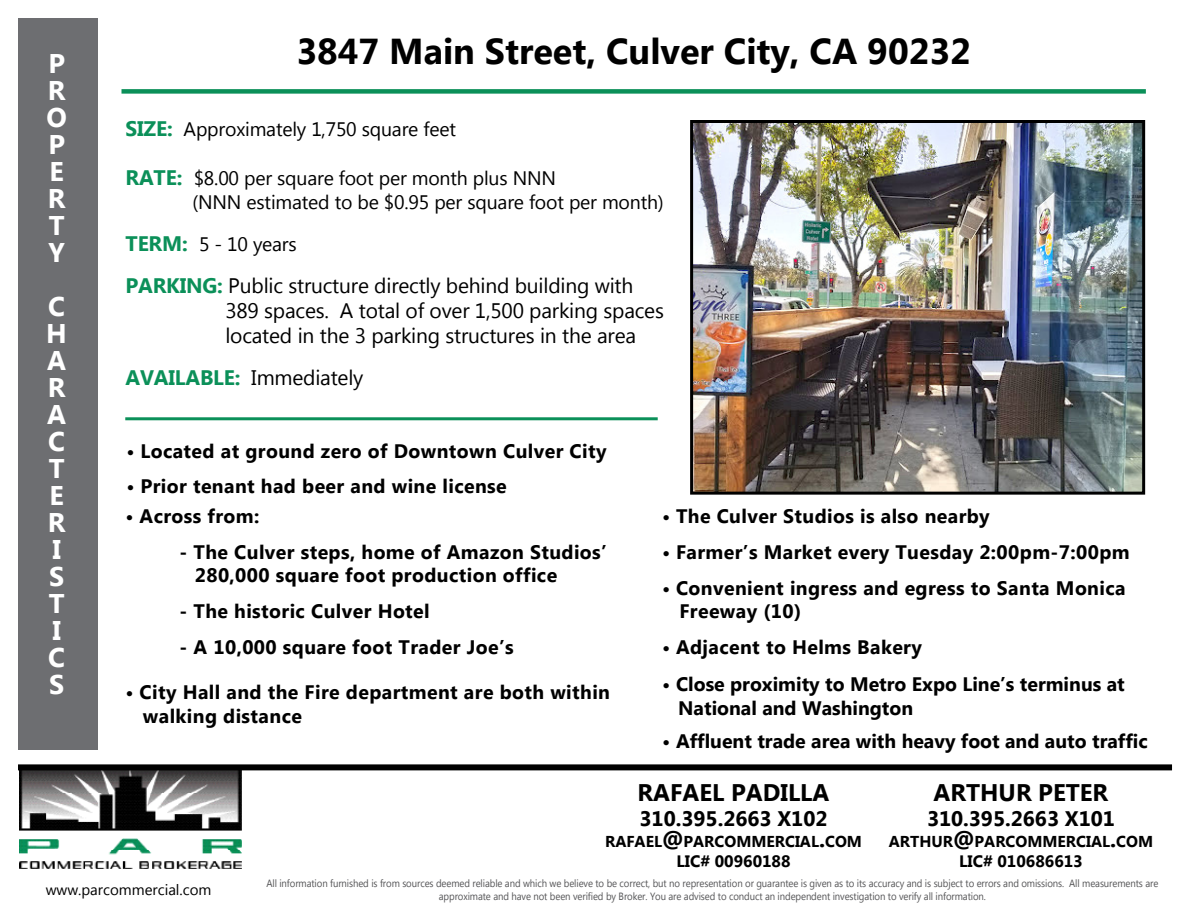
<style>
.page{position:relative;width:1188px;height:918px;background:#fff}
.page>*{position:absolute;margin:0;border:0;box-sizing:border-box;transform-origin:0 0}
.t1{font:700 36px "Microsoft Tai Le";color:#000}
.t2{font:700 27px/27px "Microsoft Tai Le";color:#fff;text-align:justify}
.t3{font:700 24px "Microsoft Tai Le";color:#000}
.t4{font:21px/25.2px "Microsoft New Tai Lue";letter-spacing:-.01em;color:#000}
.t5{font:700 21px "Microsoft Tai Le";color:#000}
.t6{font:700 19.5px/23.4px "Microsoft New Tai Lue";letter-spacing:.02em;color:#000}
.t7{font:19.5px/23.4px "Microsoft New Tai Lue";letter-spacing:-.01em;color:#000}
.t8{font:700 19.5px "Microsoft Tai Le";color:#000}
.t9{font:700 19.5px "Microsoft New Tai Lue";color:#000}
.t10{font:700 16.5px "Microsoft Tai Le";color:#000}
.t11{font:700 15.75px "Microsoft Tai Le";color:#000}
.t12{font:15px "Microsoft Tai Le";color:#000}
.t13{font:10.5px "Microsoft New Tai Lue";letter-spacing:-.01em;color:#545456;scale:.91 1}
.s1{font-weight:700;font-size:21px;color:#0b9059}
.s2{font-weight:700;color:#0b9059}
.s3{font-family:"Microsoft Tai Le"}
.s4{font-family:"Microsoft New Tai Lue"}
.s5{font-size:22.5px}
</style>
<div class="page">
<div style="left:18px;top:18px;width:80px;height:732px;background:#6d6e71"></div>
<div style="left:122px;top:89px;width:1024px;height:5px;background:#0b9059"></div>
<img style="left:19px;top:770px;width:222px;height:98px">
<img style="left:690px;top:120px;width:456px;height:375px">
<hr style="left:125px;top:417px;width:533px;height:3px;background:#0b9059">
<div style="left:18px;top:764px;width:1154px;height:6px;background:#000"></div>
<h2 class="t2" style="left:48px;top:52px;width:18px">P</h2>
<h2 class="t2" style="left:46px;top:79px;width:22px">R O P E R T Y</h2>
<h2 class="t2" style="left:46px;top:295px;width:22px;text-align:left">C<br>H<br>A<br>R<br>A<br>C<br>T<br>E<br>R<br>I<br>S<br>T<br>I<br>C<br>S</h2>
<h1 class="t1" style="left:296px;top:30px;width:676px">3847 Main Street, Culver City, CA 90232</h1>
<p class="t7" style="left:126px;top:119px;width:332px"><span class="s1">SIZE:</span> Approximately 1,750 square feet</p>
<p class="t7" style="left:193px;top:168px;width:473px;text-indent:-67px"><span class="s1">RATE:</span> $8.00 per square foot per month plus NNN<br>(NNN estimated to be $0.95 per square foot per month)</p>
<p class="t7" style="left:126px;top:234px;width:173px"><span class="s1">TERM:</span> 5 - 10 years</p>
<p class="t4" style="left:225px;top:274px;width:440px;text-indent:-100px"><span class="s2">PARKING:</span> Public structure directly behind building with<br>389 spaces. A total of over 1,500 parking spaces located in the 3 parking structures in the area</p>
<p class="t4" style="left:126px;top:367px;width:239px"><span class="s2">AVAILABLE:</span> Immediately</p>
<p class="t6" style="left:126px;top:441px;width:482px">• Located at ground zero of Downtown Culver City</p>
<p class="t6" style="left:126px;top:476px;width:382px">• Prior tenant had beer and wine license</p>
<p class="t6" style="left:126px;top:506px;width:135px">• Across from:</p>
<p class="t6" style="left:195px;top:542px;width:414px;text-indent:-15px">- The Culver steps, home of Amazon Studios’<br>280,000 square foot production office</p>
<p class="t6" style="left:180px;top:601px;width:252px">- The historic Culver Hotel</p>
<p class="t6" style="left:180px;top:637px;width:336px">- A 10,000 square foot Trader Joe’s</p>
<p class="t6" style="left:143px;top:682px;width:469px;text-indent:-17px">• City Hall and the Fire department are both within walking distance</p>
<p class="t6" style="left:662px;top:506px;width:329px">• The Culver Studios is also nearby</p>
<p class="t6" style="left:662px;top:542px;width:469px">• Farmer’s Market every Tuesday 2:00pm-7:00pm</p>
<p class="t6" style="left:679px;top:578px;width:448px;text-indent:-17px">• Convenient ingress and egress to Santa Monica<br>Freeway (10)</p>
<p class="t6" style="left:662px;top:637px;width:261px">• Adjacent to Helms Bakery</p>
<p class="t9" style="left:662px;top:673px;width:464px">• Close proximity to Metro Expo Line’s terminus <span class="s3">at</span></p>
<p class="t8" style="left:678px;top:697px;width:236px">National and Washington</p>
<p class="t8" style="left:662px;top:730px;width:487px"><span class="s4">•</span> Affluent trade area with heavy foot and auto traffic</p>
<p class="t3" style="left:934px;top:778px;width:176px">ARTHUR PETER</p>
<p class="t5" style="left:927px;top:806px;width:189px">310.395.2663 X101</p>
<p class="t11" style="left:889px;top:832px;width:266px">ARTHUR<span class="s5">@</span>PARCOMMERCIAL<span class="s5">.</span>COM</p>
<p class="t10" style="left:959px;top:851px;width:125px">LIC# 010686613</p>
<p class="t13" style="left:266px;top:877px;width:982px">All information furnished is from sources deemed reliable and which we believe to be correct, but no representation or guarantee is given as to its accuracy and is subject to errors and omissions. All measurements are</p>
<p class="t3" style="left:638px;top:779px;width:193px">RAFAEL PADILLA</p>
<p class="t5" style="left:640px;top:807px;width:189px">310.395.2663 X102</p>
<p class="t11" style="left:605px;top:833px;width:259px">RAFAEL<span class="s5">@</span>PARCOMMERCIAL<span class="s5">.</span>COM</p>
<p class="t10" style="left:676px;top:852px;width:116px">LIC# 00960188</p>
<p class="t12" style="left:46px;top:881px;width:167px">www.parcommercial.com</p>
<p class="t13" style="left:439px;top:890px;width:603px">approximate and have not been verified by Broker. You are advised to conduct an independent investigation to verify all information.</p>
</div>
